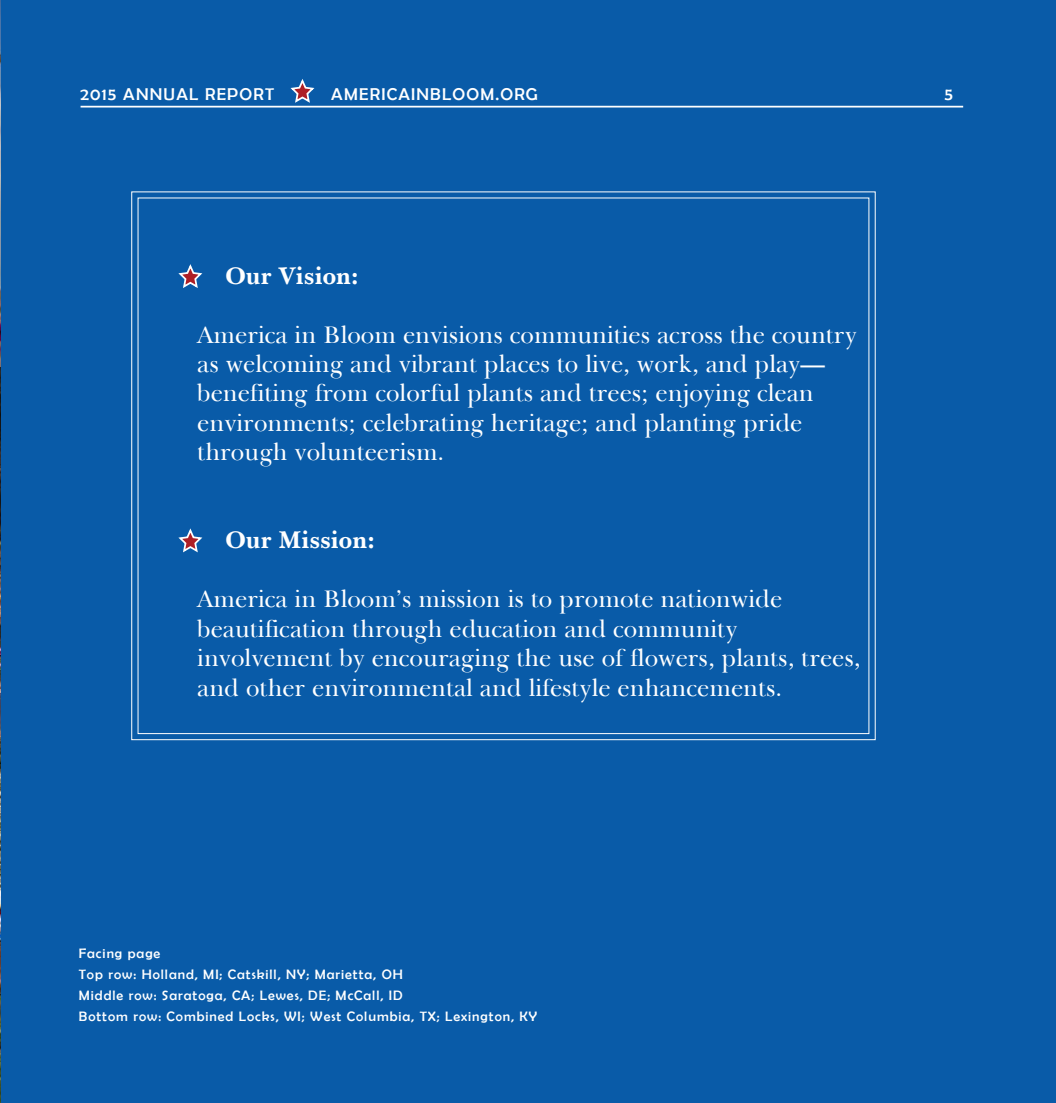
<style>
.page{position:relative;width:1056px;height:1103px;background:#fff}
.page>*{position:absolute;margin:0;border:0;box-sizing:border-box;transform-origin:0 0}
.t1{font:24.5px/29.4px "Baskerton Regular SWFTE";color:#fff}
.t2{font:24.5px "Baskerton Bold SWFTE";color:#fff}
.t3{font:17.15px "Berlin Sans FB";letter-spacing:.07em;color:#fff}
.t4{font:13.65px/21px "Berlin Sans FB";letter-spacing:.07em;color:#fff}
</style>
<div class="page">
<div style="left:0;top:0;width:1055px;height:1102px;background:#095ba8"></div>
<hr style="left:80px;top:106px;width:882px;height:1px;background:#fff">
<svg style="left:290px;top:79px;width:25px;height:24px"></svg>
<svg style="left:178px;top:264px;width:25px;height:24px"></svg>
<svg style="left:178px;top:528px;width:25px;height:25px"></svg>
<img style="left:0;top:0;width:1px;height:1102px">
<p class="t3" style="left:80px;top:84px;width:195px">2015 ANNUAL REPORT</p>
<p class="t3" style="left:331px;top:84px;width:208px">AMERICAINBLOOM.ORG</p>
<p class="t3" style="left:944px;top:84px;width:10px">5</p>
<p class="t2" style="left:225px;top:260px;width:135px">Our Vision:</p>
<p class="t1" style="left:197px;top:319px;width:661px">America in Bloom envisions communities across the country as welcoming and vibrant places to live, work, and play— benefiting from colorful plants and trees; enjoying clean environments; celebrating heritage; and planting pride through volunteerism.</p>
<p class="t2" style="left:225px;top:525px;width:151px">Our Mission:</p>
<p class="t1" style="left:197px;top:584px;width:664px">America in Bloom’s mission is to promote nationwide beautification through education and community involvement by encouraging the use of flowers, plants, trees, and other environmental and lifestyle enhancements.</p>
<p class="t4" style="left:79px;top:942px;width:460px">Facing page<br>Top row: Holland, MI; Catskill, NY; Marietta, OH<br>Middle row: Saratoga, CA; Lewes, DE; McCall, ID<br>Bottom row: Combined Locks, WI; West Columbia, TX; Lexington, KY</p>
</div>
